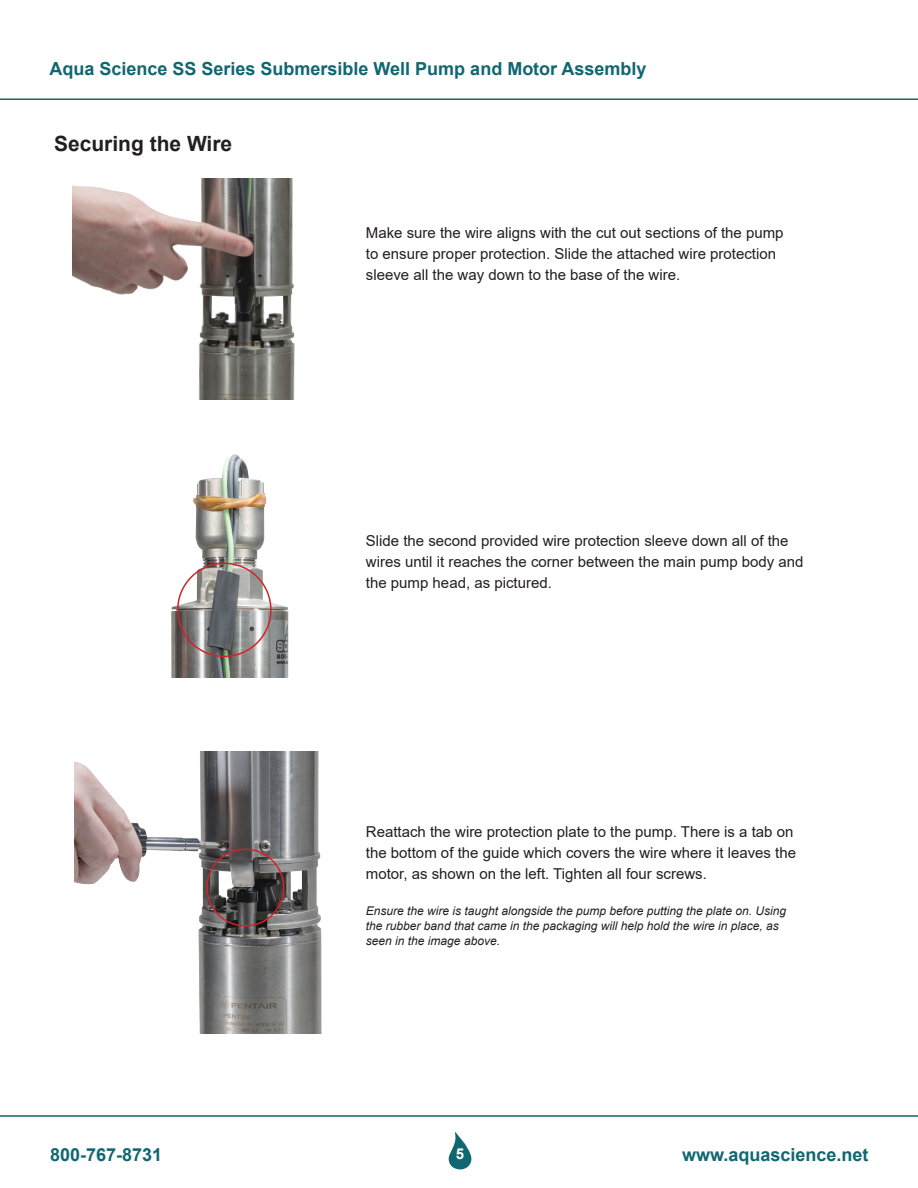
<style>
.page{position:relative;width:918px;height:1188px;background:#fff}
.page>*{position:absolute;margin:0;border:0;box-sizing:border-box;transform-origin:0 0}
.Section_Title{font:700 21px "Arial";color:#231f20}
.t1{font:700 18px "Arial";color:#0f6771}
.Regular_Body{font:15px/21px "Arial";color:#231f20}
.t2{font:700 15px "Arial";color:#fff}
.Regular_Body_Notes{font:italic 12px/15px "Arial";color:#231f20}
</style>
<div class="page">
<svg style="left:448px;top:1132px;width:24px;height:38px"></svg>
<hr style="left:0;top:98px;width:918px;height:2px;background:#0f6771">
<hr style="left:0;top:1115px;width:918px;height:2px;background:#0f6771">
<img style="left:72px;top:178px;width:223px;height:221px">
<img style="left:171px;top:454px;width:118px;height:224px">
<div style="left:177px;top:563px;width:95px;height:94px;border:2px solid #d1232a;border-radius:50%"></div>
<img style="left:75px;top:751px;width:247px;height:282px">
<div style="left:206px;top:848px;width:78px;height:79px;border:2px solid #d1232a;border-radius:50%"></div>
<p class="t1" style="left:50px;top:56px;width:599px">Aqua Science SS Series Submersible Well Pump and Motor Assembly</p>
<p class="Section_Title" style="left:54px;top:129px;width:180px">Securing the Wire</p>
<p class="Regular_Body" style="left:366px;top:222px;width:419px">Make sure the wire aligns with the cut out sections of the pump to ensure proper protection. Slide the attached wire protection sleeve all the way down to the base of the wire.</p>
<p class="Regular_Body" style="left:366px;top:530px;width:439px">Slide the second provided wire protection sleeve down all of the wires until it reaches the corner between the main pump body and the pump head, as pictured.</p>
<p class="Regular_Body" style="left:366px;top:821px;width:432px">Reattach the wire protection plate to the pump. There is a tab on the bottom of the guide which covers the wire where it leaves the motor, as shown on the left. Tighten all four screws.</p>
<p class="Regular_Body_Notes" style="left:366px;top:903px;width:422px">Ensure the wire is taught alongside the pump before putting the plate on. Using the rubber band that came in the packaging will help hold the wire in place, as seen in the image above.</p>
<p class="t1" style="left:50px;top:1142px;width:114px">800-767-8731</p>
<p class="t2" style="left:456px;top:1144px;width:10px">5</p>
<p class="t1" style="left:682px;top:1142px;width:188px">www.aquascience.net</p>
</div>
